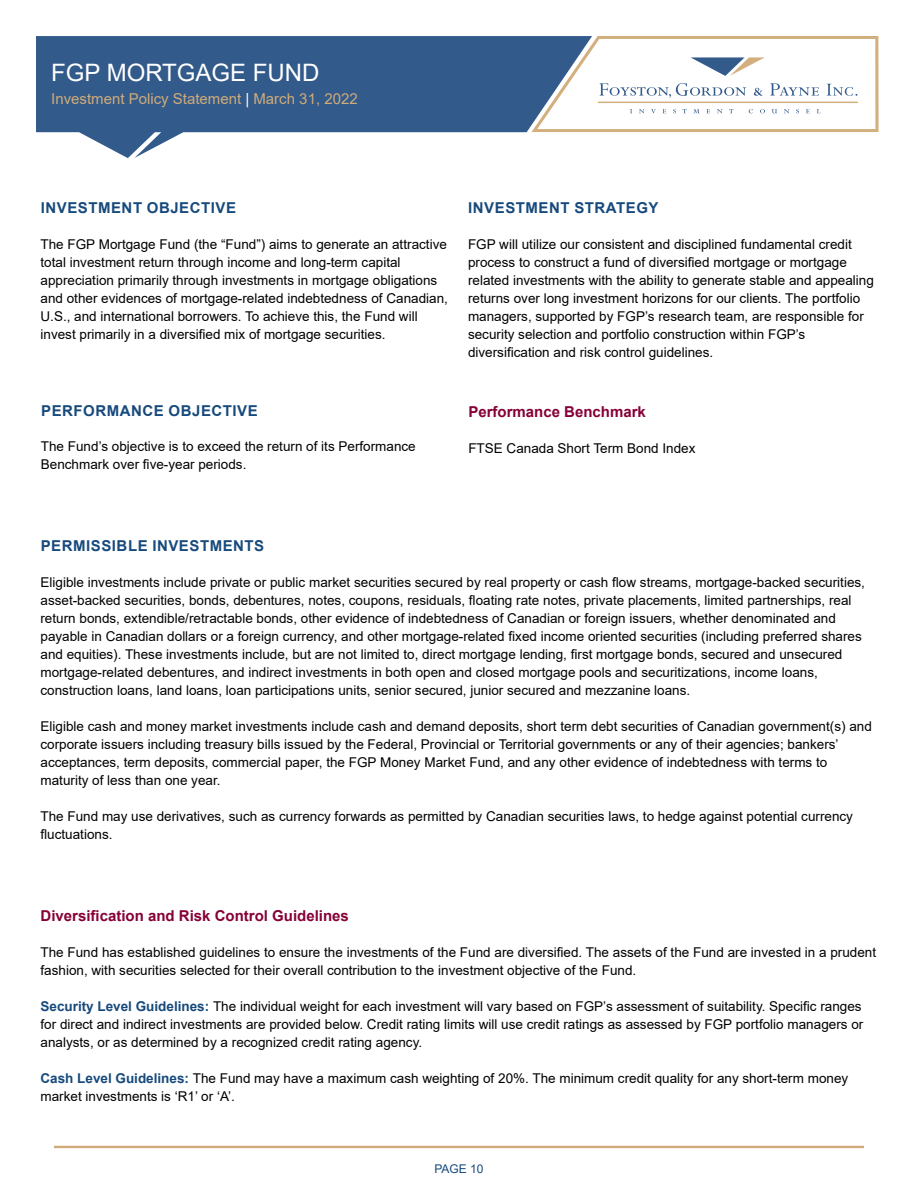
<style>
.page{position:relative;width:918px;height:1188px;background:#fff}
.page>*{position:absolute;margin:0;border:0;box-sizing:border-box;transform-origin:0 0}
.t1{font:24px "Arial";color:#fff}
.t2{font:700 15px "Arial";letter-spacing:.035em;color:#174a7c}
.t3{font:700 15px "Arial";color:#860038}
.t4{font:15px "Arial";color:#cfab7a}
.t5{font:13.5px/18px "Arial";color:#000}
.t6{font:12px "Arial";color:#174a7c}
.s1{color:#fff}
.s2{font-weight:700;color:#174a7c}
</style>
<div class="page">
<div style="left:54px;top:1146px;width:810px;height:2px;border:2px solid #cfab7a"></div>
<svg style="left:592px;top:36px;width:287px;height:96px"></svg>
<svg style="left:36px;top:36px;width:556px;height:122px;fill:#325a8a"></svg>
<h1 class="t1" style="left:51px;top:56px;width:270px">FGP MORTGAGE FUND</h1>
<p class="t4" style="left:51px;top:88px;width:308px">Investment Policy Statement <span class="s1">|</span> March 31, 2022</p>
<p class="t2" style="left:41px;top:198px;width:197px">INVESTMENT OBJECTIVE</p>
<p class="t5" style="left:41px;top:236px;width:409px">The FGP Mortgage Fund (the “Fund”) aims to generate an attractive total investment return through income and long-term capital appreciation primarily through investments in mortgage obligations and other evidences of mortgage-related indebtedness of Canadian, U.S., and international borrowers. To achieve this, the Fund will invest primarily in a diversified mix of mortgage securities.</p>
<p class="t2" style="left:41px;top:400px;width:218px">PERFORMANCE OBJECTIVE</p>
<p class="t5" style="left:41px;top:438px;width:376px">The Fund’s objective is to exceed the return of its Performance<br>Benchmark over five-year periods.</p>
<p class="t2" style="left:468px;top:198px;width:192px">INVESTMENT STRATEGY</p>
<p class="t5" style="left:468px;top:236px;width:407px">FGP will utilize our consistent and disciplined fundamental credit process to construct a fund of diversified mortgage or mortgage related investments with the ability to generate stable and appealing returns over long investment horizons for our clients. The portfolio managers, supported by FGP’s research team, are responsible for security selection and portfolio construction within FGP’s diversification and risk control guidelines.</p>
<p class="t3" style="left:468px;top:401px;width:179px">Performance Benchmark</p>
<p class="t5" style="left:468px;top:439px;width:229px">FTSE Canada Short Term Bond Index</p>
<p class="t2" style="left:41px;top:535px;width:225px">PERMISSIBLE INVESTMENTS</p>
<p class="t5" style="left:41px;top:573px;width:826px">Eligible investments include private or public market securities secured by real property or cash flow streams, mortgage-backed securities, asset-backed securities, bonds, debentures, notes, coupons, residuals, floating rate notes, private placements, limited partnerships, real return bonds, extendible/retractable bonds, other evidence of indebtedness of Canadian or foreign issuers, whether denominated and payable in Canadian dollars or a foreign currency, and other mortgage-related fixed income oriented securities (including preferred shares and equities). These investments include, but are not limited to, direct mortgage lending, first mortgage bonds, secured and unsecured mortgage-related debentures, and indirect investments in both open and closed mortgage pools and securitizations, income loans, construction loans, land loans, loan participations units, senior secured, junior secured and mezzanine loans.</p>
<p class="t5" style="left:41px;top:717px;width:833px">Eligible cash and money market investments include cash and demand deposits, short term debt securities of Canadian government(s) and corporate issuers including treasury bills issued by the Federal, Provincial or Territorial governments or any of their agencies; bankers’ acceptances, term deposits, commercial paper, the FGP Money Market Fund, and any other evidence of indebtedness with terms to maturity of less than one year.</p>
<p class="t5" style="left:41px;top:807px;width:814px">The Fund may use derivatives, such as currency forwards as permitted by Canadian securities laws, to hedge against potential currency fluctuations.</p>
<p class="t3" style="left:41px;top:905px;width:310px">Diversification and Risk Control Guidelines</p>
<p class="t5" style="left:41px;top:943px;width:837px">The Fund has established guidelines to ensure the investments of the Fund are diversified. The assets of the Fund are invested in a prudent fashion, with securities selected for their overall contribution to the investment objective of the Fund.</p>
<p class="t5" style="left:41px;top:997px;width:824px"><span class="s2">Security Level Guidelines:</span> The individual weight for each investment will vary based on FGP’s assessment of suitability. Specific ranges for direct and indirect investments are provided below. Credit rating limits will use credit ratings as assessed by FGP portfolio managers or analysts, or as determined by a recognized credit rating agency.</p>
<p class="t5" style="left:41px;top:1069px;width:809px"><span class="s2">Cash Level Guidelines:</span> The Fund may have a maximum cash weighting of 20%. The minimum credit quality for any short-term money market investments is ‘R1’ or ‘A’.</p>
<p class="t6" style="left:434px;top:1161px;width:51px">PAGE 10</p>
</div>
